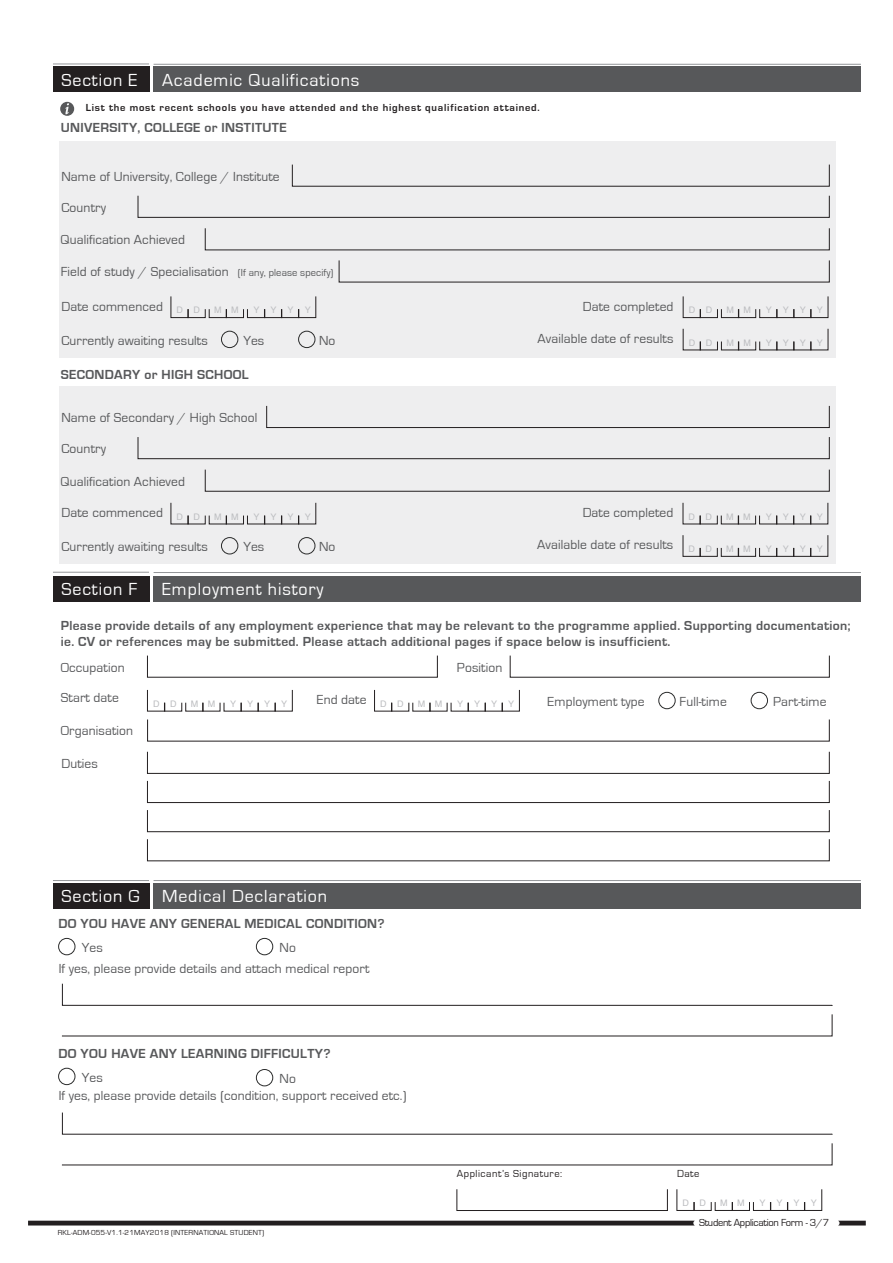
<style>
.page{position:relative;width:893px;height:1263px;background:#fff}
.page>*{position:absolute;margin:0;border:0;box-sizing:border-box;transform-origin:0 0}
.t1{font:18px "Eurostile";letter-spacing:.05em;color:#fff}
.t2{font:13.5px/21.5px "Eurostile";letter-spacing:.01em;color:#57585a}
.t3{font:700 13.5px/16.2px "Eurostile";letter-spacing:.025em;color:#57585a}
.t4{font:700 10.5px "Eurostile";letter-spacing:.075em;color:#231f20}
.t5{font:10.5px "Eurostile";letter-spacing:-.025em;color:#231f20}
.t6{font:10.5px "Eurostile";letter-spacing:.05em;color:#231f20}
.t7{font:10.5px "Eurostile";letter-spacing:.01em;color:#57585a}
.t8{font:10.5px "Eurostile";letter-spacing:.015em;color:#231f20}
.t9{font:9px "Helvetica";letter-spacing:1.225em;color:#bcbdc0}
.t10{font:7.5px "Eurostile";letter-spacing:.025em;color:#231f20}
</style>
<div class="page">
<svg style="left:676px;top:1189px;width:146px;height:22px"></svg>
<div style="left:456px;top:1189px;width:212px;height:22px;border:1px solid #231f20"></div>
<hr style="left:28px;top:1221px;width:667px;height:4px;background:#231f20">
<svg style="left:838px;top:1221px;width:28px;height:4px"></svg>
<div style="left:60px;top:102px;width:14px;height:14px;background:#57585a;border-radius:50%"></div>
<svg style="left:65px;top:103px;width:4px;height:11px"></svg>
<div style="left:53px;top:883px;width:96px;height:26px;background:#231f20"></div>
<div style="left:154px;top:883px;width:707px;height:26px;background:#57585a"></div>
<div style="left:58px;top:938px;width:17px;height:17px;border:1px solid #2b2c2c;border-radius:50%"></div>
<div style="left:256px;top:938px;width:17px;height:17px;border:1px solid #2b2c2c;border-radius:50%"></div>
<svg style="left:62px;top:983px;width:771px;height:23px"></svg>
<svg style="left:62px;top:1014px;width:771px;height:23px"></svg>
<div style="left:58px;top:1068px;width:17px;height:17px;border:1px solid #2b2c2c;border-radius:50%"></div>
<div style="left:256px;top:1069px;width:17px;height:17px;border:1px solid #2b2c2c;border-radius:50%"></div>
<svg style="left:62px;top:1112px;width:771px;height:23px"></svg>
<svg style="left:62px;top:1143px;width:771px;height:23px"></svg>
<hr style="left:53px;top:880px;width:96px;height:1px;background:#939598">
<hr style="left:154px;top:880px;width:707px;height:1px;background:#939598">
<hr style="left:154px;top:64px;width:707px;height:1px;background:#939598">
<div style="left:53px;top:67px;width:96px;height:25px;background:#231f20"></div>
<hr style="left:53px;top:64px;width:96px;height:1px;background:#939598">
<div style="left:154px;top:67px;width:707px;height:25px;background:#57585a"></div>
<div style="left:59px;top:386px;width:777px;height:177px;background:#eeeeef"></div>
<svg style="left:170px;top:502px;width:147px;height:23px"></svg>
<svg style="left:682px;top:502px;width:147px;height:23px"></svg>
<svg style="left:682px;top:535px;width:147px;height:22px"></svg>
<svg style="left:204px;top:469px;width:626px;height:23px"></svg>
<svg style="left:266px;top:405px;width:564px;height:23px"></svg>
<svg style="left:137px;top:437px;width:693px;height:22px"></svg>
<div style="left:221px;top:537px;width:17px;height:17px;border:1px solid #2b2c2c;border-radius:50%"></div>
<div style="left:298px;top:537px;width:17px;height:17px;border:1px solid #2b2c2c;border-radius:50%"></div>
<hr style="left:154px;top:572px;width:707px;height:1px;background:#939598">
<hr style="left:53px;top:572px;width:96px;height:1px;background:#939598">
<svg style="left:147px;top:689px;width:146px;height:23px"></svg>
<svg style="left:374px;top:689px;width:146px;height:23px"></svg>
<svg style="left:147px;top:655px;width:291px;height:23px"></svg>
<svg style="left:509px;top:655px;width:321px;height:23px"></svg>
<svg style="left:147px;top:719px;width:683px;height:23px"></svg>
<svg style="left:147px;top:751px;width:683px;height:23px"></svg>
<svg style="left:147px;top:780px;width:683px;height:23px"></svg>
<svg style="left:147px;top:810px;width:683px;height:22px"></svg>
<svg style="left:147px;top:839px;width:683px;height:22px"></svg>
<div style="left:658px;top:692px;width:17px;height:17px;border:1px solid #2b2c2c;border-radius:50%"></div>
<div style="left:751px;top:692px;width:17px;height:17px;border:1px solid #2b2c2c;border-radius:50%"></div>
<div style="left:53px;top:576px;width:96px;height:25px;background:#231f20"></div>
<div style="left:154px;top:576px;width:707px;height:25px;background:#57585a"></div>
<div style="left:59px;top:141px;width:777px;height:217px;background:#eeeeef"></div>
<svg style="left:170px;top:296px;width:147px;height:22px"></svg>
<svg style="left:682px;top:296px;width:147px;height:22px"></svg>
<svg style="left:682px;top:328px;width:147px;height:23px"></svg>
<svg style="left:204px;top:228px;width:626px;height:23px"></svg>
<svg style="left:338px;top:260px;width:492px;height:23px"></svg>
<svg style="left:292px;top:164px;width:538px;height:23px"></svg>
<svg style="left:137px;top:195px;width:693px;height:23px"></svg>
<div style="left:221px;top:331px;width:17px;height:17px;border:1px solid #2b2c2c;border-radius:50%"></div>
<div style="left:298px;top:331px;width:17px;height:17px;border:1px solid #2b2c2c;border-radius:50%"></div>
<h1 class="t1" style="left:61px;top:70px;width:78px">Section E</h1>
<h1 class="t1" style="left:162px;top:70px;width:199px">Academic Qualifications</h1>
<p class="t4" style="left:86px;top:102px;width:456px">List the most recent schools you have attended and the highest qualification attained.</p>
<p class="t3" style="left:61px;top:120px;width:227px">UNIVERSITY, COLLEGE or INSTITUTE</p>
<p class="t2" style="left:61px;top:166px;width:220px">Name of University, College / Institute</p>
<p class="t2" style="left:61px;top:197px;width:46px">Country</p>
<p class="t2" style="left:61px;top:229px;width:126px">Qualification Achieved</p>
<p class="t2" style="left:61px;top:261px;width:169px">Field of study / Specialisation</p>
<p class="t7" style="left:238px;top:267px;width:97px">(If any, please specify)</p>
<p class="t2" style="left:61px;top:296px;width:140px">Date commenced <sub>D</sub> <sub>D</sub></p>
<p class="t9" style="left:214px;top:303px;width:26px">M M</p>
<p class="t9" style="left:254px;top:303px;width:59px">YYYY</p>
<p class="t2" style="left:583px;top:296px;width:131px">Date completed <sub>D</sub> <sub>D</sub></p>
<p class="t9" style="left:726px;top:303px;width:26px">M M</p>
<p class="t9" style="left:766px;top:303px;width:59px">YYYY</p>
<p class="t2" style="left:537px;top:328px;width:176px">Available date of results <sub>D</sub> <sub>D</sub></p>
<p class="t9" style="left:726px;top:335px;width:26px">M M</p>
<p class="t9" style="left:766px;top:335px;width:59px">YYYY</p>
<p class="t2" style="left:61px;top:330px;width:148px">Currently awaiting results</p>
<p class="t2" style="left:243px;top:330px;width:23px">Yes</p>
<p class="t2" style="left:319px;top:330px;width:18px">No</p>
<p class="t3" style="left:61px;top:367px;width:189px">SECONDARY or HIGH SCHOOL</p>
<p class="t2" style="left:61px;top:407px;width:197px">Name of Secondary / High School</p>
<p class="t2" style="left:61px;top:438px;width:46px">Country</p>
<p class="t2" style="left:61px;top:471px;width:126px">Qualification Achieved</p>
<p class="t2" style="left:61px;top:502px;width:140px">Date commenced <sub>D</sub> <sub>D</sub></p>
<p class="t9" style="left:214px;top:509px;width:26px">M M</p>
<p class="t9" style="left:254px;top:509px;width:59px">YYYY</p>
<p class="t2" style="left:583px;top:502px;width:131px">Date completed <sub>D</sub> <sub>D</sub></p>
<p class="t9" style="left:726px;top:509px;width:26px">M M</p>
<p class="t9" style="left:766px;top:509px;width:59px">YYYY</p>
<p class="t2" style="left:537px;top:534px;width:176px">Available date of results <sub>D</sub> <sub>D</sub></p>
<p class="t9" style="left:726px;top:542px;width:26px">M M</p>
<p class="t9" style="left:766px;top:542px;width:59px">YYYY</p>
<p class="t2" style="left:61px;top:536px;width:148px">Currently awaiting results</p>
<p class="t2" style="left:243px;top:536px;width:23px">Yes</p>
<p class="t2" style="left:319px;top:536px;width:18px">No</p>
<h1 class="t1" style="left:61px;top:579px;width:77px">Section F</h1>
<h1 class="t1" style="left:162px;top:579px;width:163px">Employment history</h1>
<p class="t3" style="left:61px;top:617px;width:791px">Please provide details of any employment experience that may be relevant to the programme applied. Supporting documentation; ie. CV or references may be submitted. Please attach additional pages if space below is insufficient.</p>
<p class="t2" style="left:61px;top:657px;width:65px">Occupation</p>
<p class="t2" style="left:457px;top:657px;width:47px">Position</p>
<p class="t2" style="left:61px;top:687px;width:60px">Start date</p>
<p class="t2" style="left:61px;top:720px;width:74px">Organisation</p>
<p class="t2" style="left:61px;top:753px;width:38px">Duties</p>
<p class="t9" style="left:153px;top:697px;width:25px">D D</p>
<p class="t9" style="left:191px;top:697px;width:26px">M M</p>
<p class="t9" style="left:230px;top:697px;width:59px">YYYY</p>
<p class="t2" style="left:317px;top:689px;width:88px">End date <sub>D</sub> <sub>D</sub></p>
<p class="t9" style="left:418px;top:697px;width:26px">M M</p>
<p class="t9" style="left:457px;top:697px;width:59px">YYYY</p>
<p class="t2" style="left:548px;top:691px;width:99px">Employment type</p>
<p class="t2" style="left:680px;top:691px;width:49px">Full-time</p>
<p class="t2" style="left:773px;top:691px;width:55px">Part-time</p>
<h1 class="t1" style="left:61px;top:887px;width:267px">Section G Medical Declaration</h1>
<p class="t3" style="left:58px;top:916px;width:328px">DO YOU HAVE ANY GENERAL MEDICAL CONDITION?</p>
<p class="t2" style="left:82px;top:937px;width:23px">Yes</p>
<p class="t2" style="left:59px;top:937px;width:312px;text-indent:221px">No<br>If yes, please provide details and attach medical report</p>
<p class="t3" style="left:58px;top:1045px;width:274px">DO YOU HAVE ANY LEARNING DIFFICULTY?</p>
<p class="t2" style="left:59px;top:1085px;width:349px">If yes, please provide details (condition, support received etc.)</p>
<p class="t2" style="left:82px;top:1067px;width:23px">Yes</p>
<p class="t2" style="left:279px;top:1068px;width:18px">No</p>
<p class="t6" style="left:457px;top:1168px;width:107px">Applicant’s Signature:</p>
<p class="t8" style="left:677px;top:1168px;width:24px">Date</p>
<p class="t10" style="left:58px;top:1229px;width:208px">RKL-ADM-055-V1.1-21MAY2018 (INTERNATIONAL STUDENT)</p>
<p class="t9" style="left:682px;top:1196px;width:25px">D D</p>
<p class="t9" style="left:720px;top:1196px;width:26px">M M</p>
<p class="t9" style="left:760px;top:1196px;width:59px">YYYY</p>
<p class="t5" style="left:699px;top:1216px;width:131px">Student Application Form - 3/7</p>
</div>
